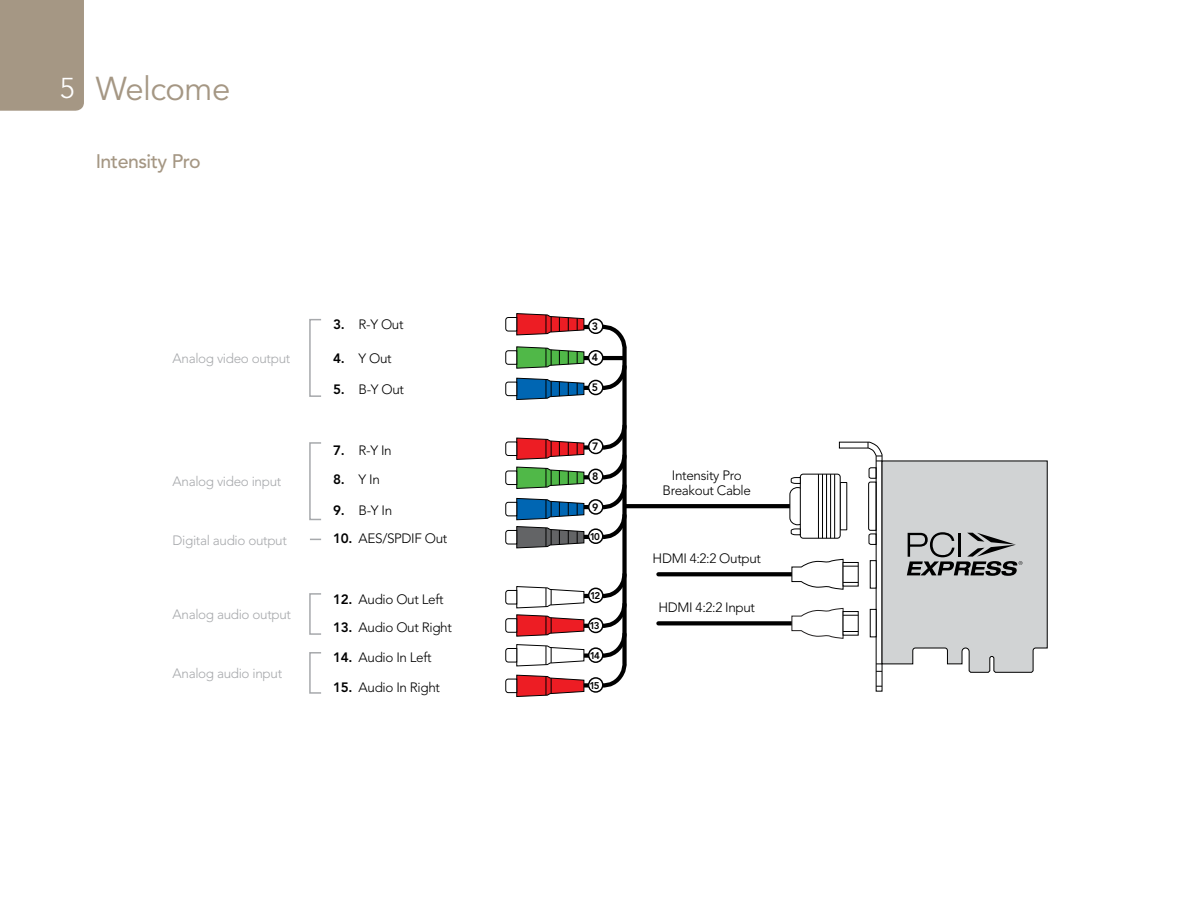
<style>
.page{position:relative;width:1188px;height:918px;background:#fff}
.page>*{position:absolute;margin:0;border:0;box-sizing:border-box;transform-origin:0 0}
.t1{font:32.85px "Avenir";letter-spacing:-.02em;color:#a59784}
.t2{font:500 19.5px "Avenir";letter-spacing:-.025em;color:#a59784}
.t3{font:300 13.5px/15px "Avenir";letter-spacing:-.025em;color:#000;text-align:center}
.t4{font:300 13.5px "Avenir";letter-spacing:-.025em;color:#a7a9ac}
.t5{font:800 10.65px "Avenir";color:#000}
.t6{font:800 9.75px "Avenir";letter-spacing:-.15em;color:#000}
.s1{font-weight:300;font-size:28.5px;color:#fff}
.s2{font-weight:800}
</style>
<div class="page">
<div style="left:0;top:0;width:84px;height:111px;background:#a59784"></div>
<svg style="left:658px;top:572px;width:132px;height:4px"></svg>
<svg style="left:658px;top:621px;width:132px;height:4px"></svg>
<svg style="left:631px;top:504px;width:159px;height:4px"></svg>
<svg style="left:790px;top:441px;width:258px;height:251px"></svg>
<hr style="left:834px;top:474px;width:1px;height:64px;background:#000">
<hr style="left:830px;top:474px;width:1px;height:64px;background:#000">
<hr style="left:826px;top:474px;width:1px;height:64px;background:#000">
<hr style="left:822px;top:474px;width:1px;height:64px;background:#000">
<hr style="left:818px;top:474px;width:1px;height:64px;background:#000">
<svg style="left:505px;top:313px;width:126px;height:384px"></svg>
<div style="left:590px;top:321px;width:11px;height:11px;background:#fff;border-radius:50%"></div>
<div style="left:590px;top:352px;width:11px;height:11px;background:#fff;border-radius:50%"></div>
<div style="left:590px;top:382px;width:11px;height:11px;background:#fff;border-radius:50%"></div>
<div style="left:590px;top:441px;width:11px;height:11px;background:#fff;border-radius:50%"></div>
<div style="left:590px;top:471px;width:11px;height:11px;background:#fff;border-radius:50%"></div>
<div style="left:590px;top:502px;width:11px;height:11px;background:#fff;border-radius:50%"></div>
<div style="left:590px;top:531px;width:10px;height:10px;background:#fff;border-radius:50%"></div>
<div style="left:590px;top:591px;width:11px;height:10px;background:#fff;border-radius:50%"></div>
<div style="left:590px;top:620px;width:10px;height:11px;background:#fff;border-radius:50%"></div>
<div style="left:590px;top:650px;width:11px;height:11px;background:#fff;border-radius:50%"></div>
<div style="left:590px;top:680px;width:10px;height:11px;background:#fff;border-radius:50%"></div>
<div style="left:309px;top:442px;width:13px;height:78px;border:2px solid #a7a9ac"></div>
<div style="left:309px;top:593px;width:13px;height:42px;border:2px solid #a7a9ac"></div>
<div style="left:309px;top:652px;width:13px;height:42px;border:2px solid #a7a9ac"></div>
<div style="left:309px;top:319px;width:13px;height:78px;border:2px solid #a7a9ac"></div>
<h1 class="t1" style="left:60px;top:69px;width:172px"><span class="s1">5</span> Welcome</h1>
<h2 class="t2" style="left:96px;top:150px;width:107px">Intensity Pro</h2>
<p class="t4" style="left:173px;top:350px;width:119px">Analog video output</p>
<p class="t4" style="left:173px;top:474px;width:110px">Analog video input</p>
<p class="t4" style="left:173px;top:532px;width:116px">Digital audio output</p>
<p class="t4" style="left:173px;top:607px;width:120px">Analog audio output</p>
<p class="t4" style="left:173px;top:665px;width:111px">Analog audio input</p>
<p class="t3" style="left:333px;top:317px;width:72px"><span class="s2">3.</span> R-Y Out</p>
<p class="t3" style="left:333px;top:351px;width:60px"><span class="s2">4.</span> Y Out</p>
<p class="t3" style="left:333px;top:382px;width:73px"><span class="s2">5.</span> B-Y Out</p>
<p class="t3" style="left:333px;top:443px;width:60px"><span class="s2">7.</span> R-Y In</p>
<p class="t3" style="left:333px;top:472px;width:48px"><span class="s2">8.</span> Y In</p>
<p class="t3" style="left:333px;top:503px;width:61px"><span class="s2">9.</span> B-Y In</p>
<p class="t3" style="left:333px;top:531px;width:116px"><span class="s2">10.</span> AES/SPDIF Out</p>
<p class="t3" style="left:333px;top:592px;width:112px"><span class="s2">12.</span> Audio Out Left</p>
<p class="t3" style="left:333px;top:620px;width:120px"><span class="s2">13.</span> Audio Out Right</p>
<p class="t3" style="left:333px;top:650px;width:100px"><span class="s2">14.</span> Audio In Left</p>
<p class="t3" style="left:333px;top:680px;width:108px"><span class="s2">15.</span> Audio In Right</p>
<p class="t5" style="left:592px;top:320px;width:8px">3</p>
<p class="t5" style="left:592px;top:351px;width:8px">4</p>
<p class="t5" style="left:592px;top:381px;width:8px">5</p>
<p class="t5" style="left:592px;top:440px;width:8px">7</p>
<p class="t5" style="left:592px;top:470px;width:8px">8</p>
<p class="t5" style="left:592px;top:501px;width:8px">9</p>
<p class="t6" style="left:590px;top:531px;width:12px">10</p>
<p class="t6" style="left:590px;top:590px;width:12px">12</p>
<p class="t6" style="left:590px;top:620px;width:12px">13</p>
<p class="t6" style="left:590px;top:650px;width:12px">14</p>
<p class="t6" style="left:590px;top:680px;width:12px">15</p>
<p class="t3" style="left:663px;top:468px;width:90px">Intensity Pro<br>Breakout Cable</p>
<p class="t3" style="left:653px;top:551px;width:110px">HDMI 4:2:2 Output</p>
<p class="t3" style="left:659px;top:600px;width:98px">HDMI 4:2:2 Input</p>
</div>
